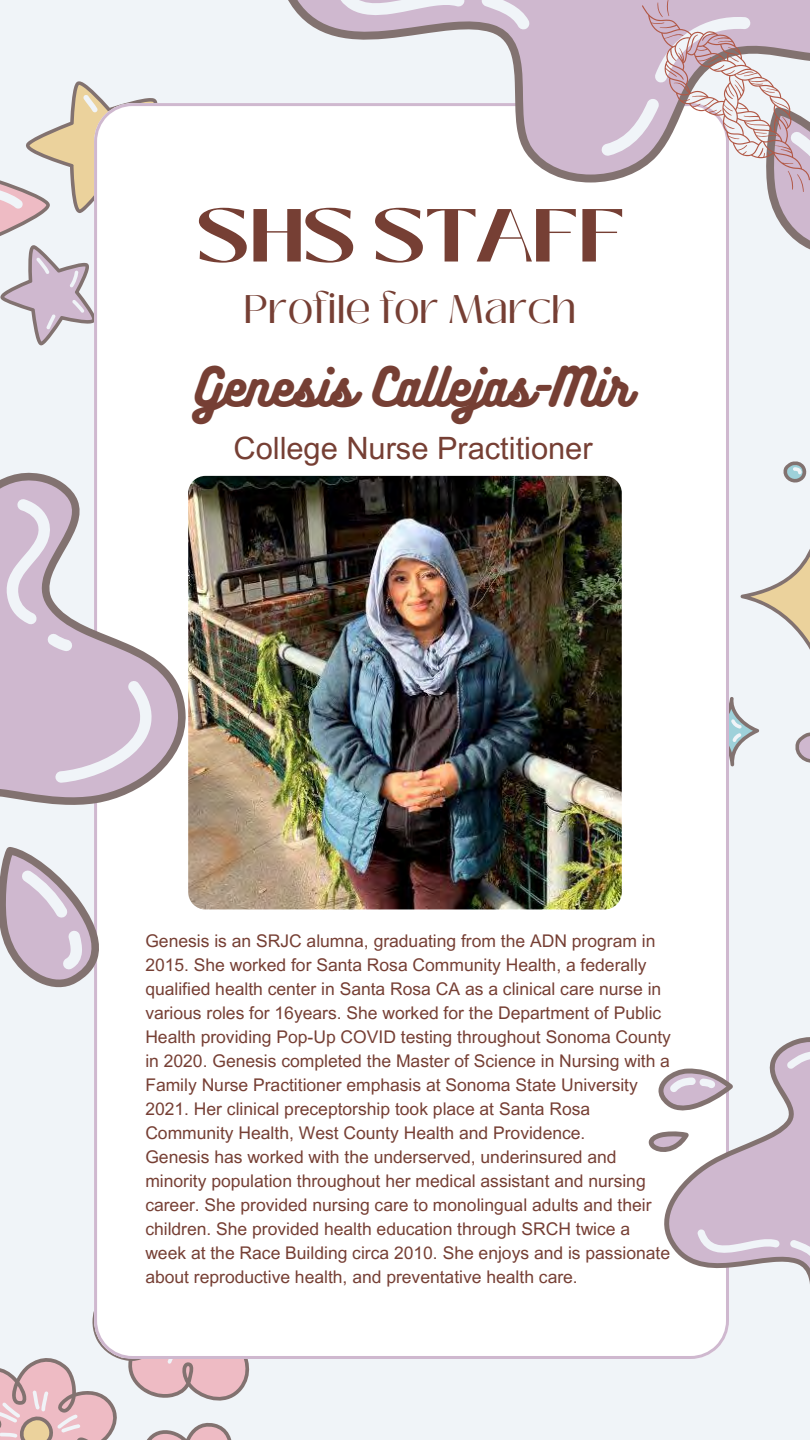
<style>
.page{position:relative;width:810px;height:1440px;background:#f0f4f8}
.page>*{position:absolute;margin:0;border:0;box-sizing:border-box;transform-origin:0 0}
.t1{font:800 74.8px "Black Mango";color:#763f34}
.t2{font:47.8px "Bukhari Script";color:#763f34}
.t3{font:39.8px "Black Mango";color:#763f34}
.t4{font:30.8px "Arial MT Pro";color:#763f34}
.t5{font:17.5px/24px "Arial MT Pro";color:#763f34}
</style>
<div class="page">
<svg style="left:0;top:81px;width:158px;height:210px"></svg>
<svg style="left:729px;top:461px;width:81px;height:301px"></svg>
<svg style="left:237px;top:1359px;width:13px;height:36px"></svg>
<svg style="left:0;top:1311px;width:237px;height:129px"></svg>
<div style="left:94px;top:103px;width:635px;height:1256px;background:#fff"></div>
<div style="left:648px;top:949px;width:81px;height:410px;background:#fff"></div>
<svg style="left:654px;top:954px;width:75px;height:405px;fill:#fff"></svg>
<svg style="left:670px;top:963px;width:140px;height:396px"></svg>
<svg style="left:0;top:291px;width:188px;height:698px;fill:#fff"></svg>
<svg style="left:0;top:299px;width:180px;height:682px;fill:#fff"></svg>
<svg style="left:0;top:312px;width:153px;height:658px"></svg>
<svg style="left:254px;top:103px;width:556px;height:152px;fill:#fff"></svg>
<svg style="left:262px;top:103px;width:548px;height:144px;fill:#fff"></svg>
<svg style="left:288px;top:0;width:522px;height:236px"></svg>
<svg style="left:642px;top:0;width:168px;height:192px"></svg>
<img style="left:188px;top:476px;width:434px;height:433px;border-radius:17px">
<h1 class="t1" style="left:198px;top:179px;width:429px">SHS STAFF</h1>
<h3 class="t3" style="left:244px;top:279px;width:334px">Profile for March</h3>
<h2 class="t2" style="left:195px;top:356px;width:437px">Genesis Callejas-Mir</h2>
<h3 class="t4" style="left:234px;top:436px;width:361px">College Nurse Practitioner</h3>
<p class="t5" style="left:145px;top:931px;width:527px">Genesis is an SRJC alumna, graduating from the ADN program in 2015. She worked for Santa Rosa Community Health, a federally qualified health center in Santa Rosa CA as a clinical care nurse in various roles for 16years. She worked for the Department of Public Health providing Pop-Up COVID testing throughout Sonoma County in 2020. Genesis completed the Master of Science in Nursing with a Family Nurse Practitioner emphasis at Sonoma State University 2021. Her clinical preceptorship took place at Santa Rosa Community Health, West County Health and Providence.<br>Genesis has worked with the underserved, underinsured and minority population throughout her medical assistant and nursing career. She provided nursing care to monolingual adults and their children. She provided health education through SRCH twice a week at the Race Building circa 2010. She enjoys and is passionate about reproductive health, and preventative health care.</p>
</div>
